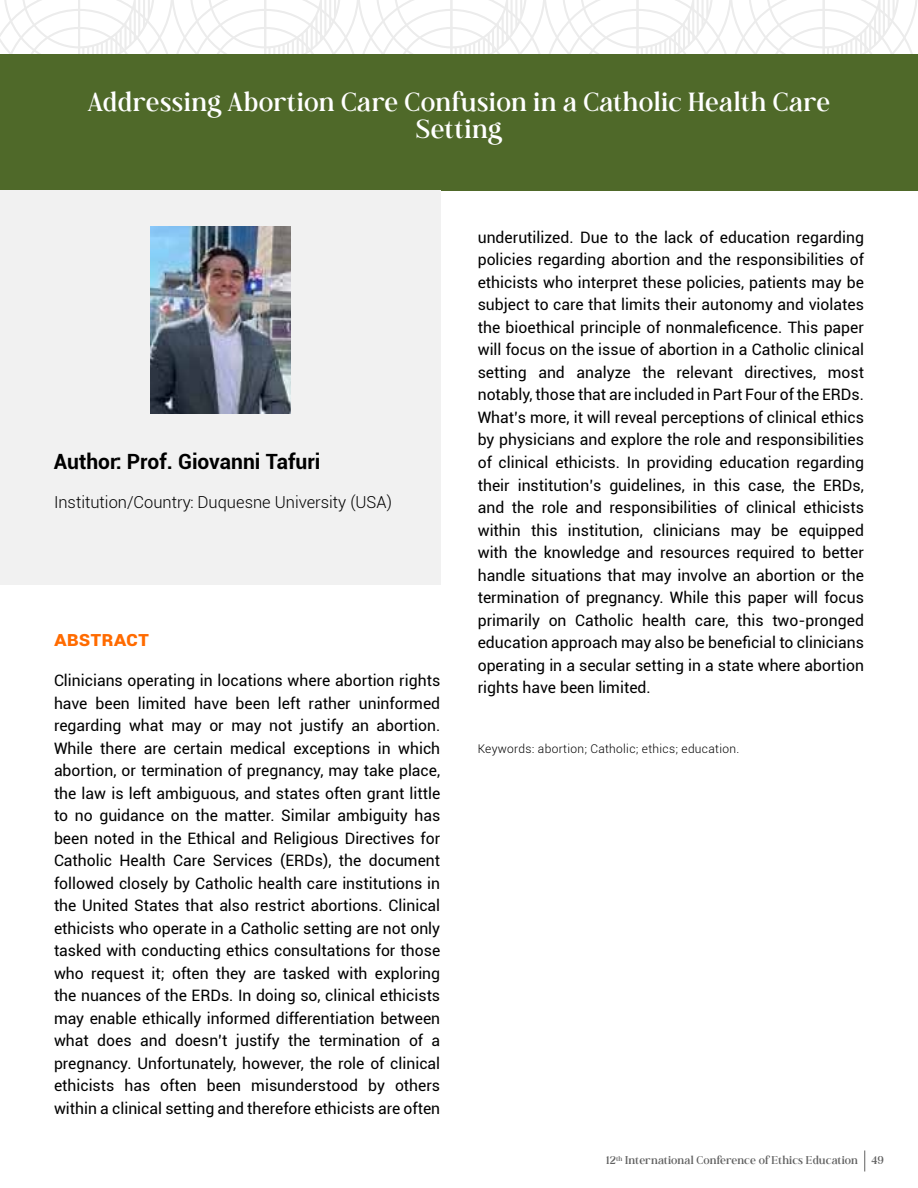
<style>
.page{position:relative;width:918px;height:1188px;background:#fff}
.page>*{position:absolute;margin:0;border:0;box-sizing:border-box;transform-origin:0 0}
.t1{font:21px/27px "Andine";letter-spacing:.025em;color:#fff;text-align:center}
.t2{font:700 21px "Roboto";color:#000}
.t3{font:700 21px "Roboto";color:#ff6b00}
.t4{font:300 16.5px "Roboto";color:#000}
.t5{font:15.75px/22.5px "Roboto";color:#000;text-align:justify}
.t6{font:300 12px "Roboto";letter-spacing:.025em;color:#000}
.t7{font:9px "Andine";letter-spacing:.015em;color:#606060}
</style>
<div class="page">
<svg style="left:0;top:0;width:917px;height:54px"></svg>
<div style="left:0;top:54px;width:918px;height:136px;background:#4f6929"></div>
<svg style="left:864px;top:1150px;width:1px;height:22px"></svg>
<div style="left:0;top:190px;width:440px;height:395px;background:#f1f1f1"></div>
<img style="left:150px;top:226px;width:141px;height:187px">
<h1 class="t1" style="left:88px;top:87px;width:744px">Addressing Abortion Care Confusion in a Catholic Health Care<br>Setting</h1>
<h1 class="t2" style="left:54px;top:446px;width:268px">Author: Prof. Giovanni Tafuri</h1>
<p class="t4" style="left:54px;top:490px;width:339px">Institution/Country: Duquesne University (USA)</p>
<h1 class="t3" style="left:54px;top:623px;width:97px">Abstract</h1>
<p class="t5" style="left:54px;top:669px;width:388px">Clinicians operating in locations where abortion rights have been limited have been left rather uninformed regarding what may or may not justify an abortion.<br>While there are certain medical exceptions in which abortion, or termination of pregnancy, may take place, the law is left ambiguous, and states often grant little to no guidance on the matter. Similar ambiguity has been noted in the Ethical and Religious Directives for Catholic Health Care Services (ERDs), the document followed closely by Catholic health care institutions in the United States that also restrict abortions. Clinical ethicists who operate in a Catholic setting are not only tasked with conducting ethics consultations for those who request it; often they are tasked with exploring the nuances of the ERDs. In doing so, clinical ethicists may enable ethically informed differentiation between what does and doesn’t justify the termination of a pregnancy. Unfortunately, however, the role of clinical ethicists has often been misunderstood by others within a clinical setting and therefore ethicists are often</p>
<p class="t5" style="left:478px;top:226px;width:388px">underutilized. Due to the lack of education regarding policies regarding abortion and the responsibilities of ethicists who interpret these policies, patients may be subject to care that limits their autonomy and violates the bioethical principle of nonmaleficence. This paper will focus on the issue of abortion in a Catholic clinical setting and analyze the relevant directives, most notably, those that are included in Part Four of the ERDs.<br>What’s more, it will reveal perceptions of clinical ethics by physicians and explore the role and responsibilities of clinical ethicists. In providing education regarding their institution’s guidelines, in this case, the ERDs, and the role and responsibilities of clinical ethicists within this institution, clinicians may be equipped with the knowledge and resources required to better handle situations that may involve an abortion or the termination of pregnancy. While this paper will focus primarily on Catholic health care, this two-pronged education approach may also be beneficial to clinicians operating in a secular setting in a state where abortion rights have been limited.</p>
<p class="t6" style="left:478px;top:740px;width:263px">Keywords: abortion; Catholic; ethics; education.</p>
<p class="t7" style="left:606px;top:1152px;width:253px">12<sup>th</sup> International Conference of Ethics Education</p>
<p class="t7" style="left:872px;top:1152px;width:14px">49</p>
</div>
